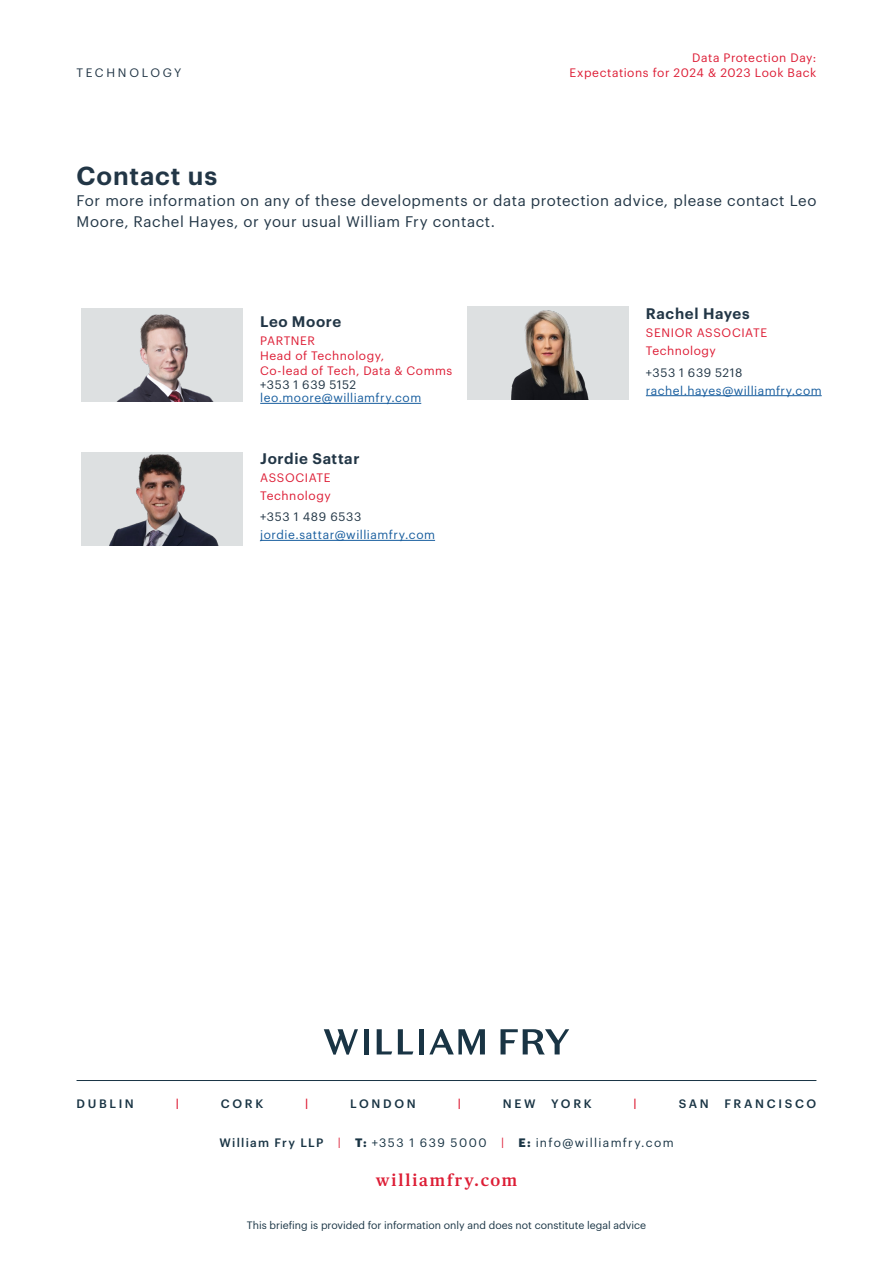
<style>
.page{position:relative;width:893px;height:1263px;background:#fff}
.page>*{position:absolute;margin:0;border:0;box-sizing:border-box;transform-origin:0 0}
.heading1{font:600 25.5px "Graphik";letter-spacing:.035em;color:#223646}
.t1{font:600 16.5px "Publico Text";letter-spacing:.115em;color:#dd1d35}
.body_copy{font:15px/21px "Graphik";letter-spacing:.04em;color:#223646}
.t2{font:600 15px "Graphik";letter-spacing:.04em;color:#223646}
.t3{font:12px "Graphik";letter-spacing:.045em;color:#dd1d35}
.t4{font:12px "Graphik";letter-spacing:.04em;color:#175d9e}
.t5{font:12px "Graphik";letter-spacing:.11em;color:#193444}
.t6{font:12px "Graphik";letter-spacing:.06em;color:#223646}
.t7{font:500 12px "Graphik";letter-spacing:.22em;color:#193444}
.t8{font:12px "Graphik";letter-spacing:.225em;color:#223646}
.t9{font:500 12px "Graphik";color:#dd1d35}
.t10{font:10.5px "Graphik";color:#193444}
.s1{font-weight:500}
.s2{color:#dd1d35}
.s3{font-weight:700}
</style>
<div class="page">
<hr style="left:77px;top:1080px;width:739px;height:1px;background:#193444">
<svg style="left:324px;top:1029px;width:34px;height:25px"></svg>
<hr style="left:364px;top:1029px;width:4px;height:25px;background:#193444">
<svg style="left:377px;top:1029px;width:15px;height:25px"></svg>
<svg style="left:398px;top:1029px;width:15px;height:25px"></svg>
<div style="left:419px;top:1029px;width:5px;height:25px;background:#193444"></div>
<svg style="left:429px;top:1029px;width:56px;height:25px"></svg>
<svg style="left:500px;top:1029px;width:69px;height:25px"></svg>
<hr style="left:260px;top:403px;width:161px;height:1px;background:#175d9e">
<img style="left:82px;top:308px;width:161px;height:94px">
<div style="left:467px;top:306px;width:162px;height:94px;background:#dde0e1"></div>
<hr style="left:646px;top:395px;width:176px;height:1px;background:#175d9e">
<img style="left:511px;top:310px;width:78px;height:90px">
<hr style="left:260px;top:540px;width:175px;height:1px;background:#175d9e">
<img style="left:82px;top:452px;width:161px;height:93px">
<p class="t3" style="left:692px;top:49px;width:126px">Data Protection Day:</p>
<p class="t8" style="left:77px;top:63px;width:106px">TECHNOLOGY</p>
<p class="t3" style="left:570px;top:63px;width:248px">Expectations for 2024 &amp; 2023 Look Back</p>
<p class="heading1" style="left:77px;top:156px;width:142px">Contact us</p>
<p class="body_copy" style="left:77px;top:188px;width:741px">For more information on any of these developments or data protection advice, please contact Leo<br>Moore, Rachel Hayes, or your usual William Fry contact.</p>
<p class="t2" style="left:260px;top:310px;width:82px">Leo Moore</p>
<p class="t3" style="left:260px;top:332px;width:56px">PARTNER</p>
<p class="t3" style="left:260px;top:347px;width:125px">Head of Technology,</p>
<p class="t3" style="left:260px;top:362px;width:194px">Co-lead of Tech, Data &amp; Comms</p>
<p class="t6" style="left:260px;top:375px;width:97px">+353 1 639 5152</p>
<p class="t4" style="left:260px;top:389px;width:163px">leo.moore@williamfry.com</p>
<p class="t2" style="left:260px;top:447px;width:101px">Jordie Sattar</p>
<p class="t3" style="left:260px;top:469px;width:72px">ASSOCIATE</p>
<p class="t3" style="left:260px;top:487px;width:72px">Technology</p>
<p class="t6" style="left:260px;top:508px;width:103px">+353 1 489 6533</p>
<p class="t4" style="left:260px;top:526px;width:176px">jordie.sattar@williamfry.com</p>
<p class="t2" style="left:646px;top:303px;width:105px">Rachel Hayes</p>
<p class="t3" style="left:646px;top:324px;width:123px">SENIOR ASSOCIATE</p>
<p class="t3" style="left:646px;top:342px;width:71px">Technology</p>
<p class="t6" style="left:646px;top:363px;width:98px">+353 1 639 5218</p>
<p class="t4" style="left:646px;top:381px;width:177px">rachel.hayes@williamfry.com</p>
<p class="t7" style="left:77px;top:1095px;width:59px">DUBLIN</p>
<p class="t9" style="left:176px;top:1095px;width:5px">|</p>
<p class="t7" style="left:221px;top:1095px;width:44px">CORK</p>
<p class="t9" style="left:305px;top:1095px;width:5px">|</p>
<p class="t7" style="left:350px;top:1095px;width:67px">LONDON</p>
<p class="t9" style="left:458px;top:1095px;width:5px">|</p>
<p class="t7" style="left:503px;top:1095px;width:34px">NEW</p>
<p class="t7" style="left:551px;top:1095px;width:42px">YORK</p>
<p class="t9" style="left:634px;top:1095px;width:5px">|</p>
<p class="t7" style="left:679px;top:1095px;width:32px">SAN</p>
<p class="t7" style="left:724px;top:1095px;width:94px">FRANCISCO</p>
<p class="t5" style="left:219px;top:1134px;width:456px"><span class="s1">William Fry LLP</span> <span class="s2">|</span> <span class="s3">T:</span> +353 1 639 5000 <span class="s2">|</span> <span class="s3">E:</span> info@williamfry.com</p>
<p class="t1" style="left:376px;top:1168px;width:143px">williamfry.com</p>
<p class="t10" style="left:247px;top:1217px;width:401px">This briefing is provided for information only and does not constitute legal advice</p>
</div>
